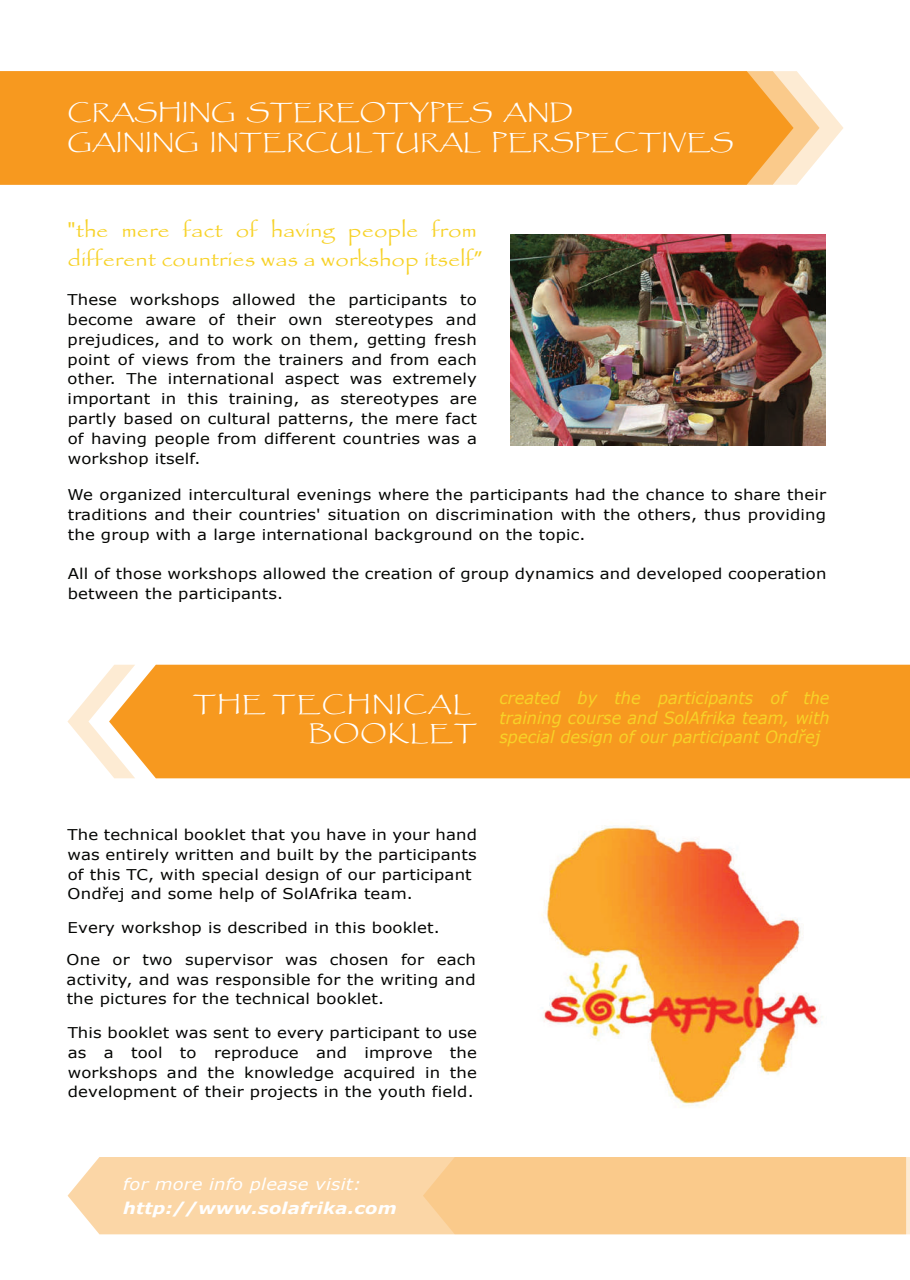
<style>
.page{position:relative;width:910px;height:1280px;background:#fff}
.page>*{position:absolute;margin:0;border:0;box-sizing:border-box;transform-origin:0 0}
.t1{font:21.6px/28.8px "Smooth Papyrus Demo";color:#f7d228;scale:1.11 1}
.t2{font:21px/29.7px "Smooth Papyrus Demo";letter-spacing:.01em;color:#fff;scale:1.14 1}
.t3{font:21px/29.7px "Smooth Papyrus Demo";letter-spacing:.05em;color:#fff;text-align:right;scale:1.14 1}
.t4{font:italic 16.95px/19.5px "Verdana";color:#f7d228;text-align:justify;scale:.96 1}
.t5{font:italic 700 16.2px "Verdana";letter-spacing:.01em;color:#fff;scale:1.11 1}
.t6{font:italic 16.2px "Verdana";letter-spacing:.01em;color:#fff;scale:1.11 1}
.t7{font:14.85px/19.8px "Verdana";letter-spacing:.01em;color:#040503;scale:1.11 1}
.s1{font-family:"Myriad Pro"}
</style>
<div class="page">
<img style="left:503px;top:778px;width:354px;height:330px">
<div style="left:135px;top:665px;width:775px;height:113px;background:#f7991f"></div>
<div style="left:68px;top:1157px;width:355px;height:77px;background:#fbd6a6"></div>
<img style="left:510px;top:235px;width:315px;height:210px">
<svg style="left:820px;top:100px;width:23px;height:56px"></svg>
<svg style="left:794px;top:71px;width:26px;height:114px;fill:#fdebd3"></svg>
<div style="left:0;top:71px;width:794px;height:114px;background:#f7991f"></div>
<svg style="left:67px;top:665px;width:68px;height:113px"></svg>
<div style="left:423px;top:1157px;width:487px;height:77px;background:#faca8b"></div>
<h2 class="t2" style="left:68px;top:97px;width:586px">CRASHING STEREOTYPES AND<br>GAINING INTERCULTURAL PERSPECTIVES</h2>
<h1 class="t1" style="left:68px;top:215px;width:375px"><span class="s1">"</span>the mere fact of having people from different countries was a workshop itself<span class="s1">”</span></h1>
<p class="t7" style="left:68px;top:290px;width:370px;text-align:justify">These workshops allowed the participants to become aware of their own stereotypes and prejudices, and to work on them, getting fresh point of views from the trainers and from each other. The international aspect was extremely important in this training, as stereotypes are partly based on cultural patterns, the mere fact of having people from different countries was a workshop itself.</p>
<p class="t7" style="left:68px;top:484px;width:685px;text-align:justify">We organized intercultural evenings where the participants had the chance to share their traditions and their countries' situation on discrimination with the others, thus providing the group with a large international background on the topic.</p>
<p class="t7" style="left:68px;top:564px;width:685px">All of those workshops allowed the creation of group dynamics and developed cooperation between the participants.</p>
<h2 class="t3" style="left:193px;top:689px;width:250px">THE TECHNICAL<br>BOOKLET</h2>
<p class="t4" style="left:500px;top:688px;width:345px">created by the participants of the training course and SolAfrika team, with special design of our participant Ondřej</p>
<p class="t7" style="left:68px;top:825px;width:370px">The technical booklet that you have in your hand was entirely written and built by the participants of this TC, with special design of our participant Ondřej and some help of SolAfrika team.</p>
<p class="t7" style="left:67px;top:912px;width:370px;line-height:31.7px">Every workshop is described in this booklet.<br>One or two supervisor was chosen for each</p>
<p class="t7" style="left:67px;top:969px;width:370px">activity, and was responsible for the writing and the pictures for the technical booklet.</p>
<p class="t7" style="left:68px;top:1022px;width:370px;text-align:justify">This booklet was sent to every participant to use as a tool to reproduce and improve the workshops and the knowledge acquired in the development of their projects in the youth field.</p>
<p class="t6" style="left:123px;top:1173px;width:216px">for more info please visit:</p>
<p class="t5" style="left:123px;top:1197px;width:248px">http://www.solafrika.com</p>
</div>
